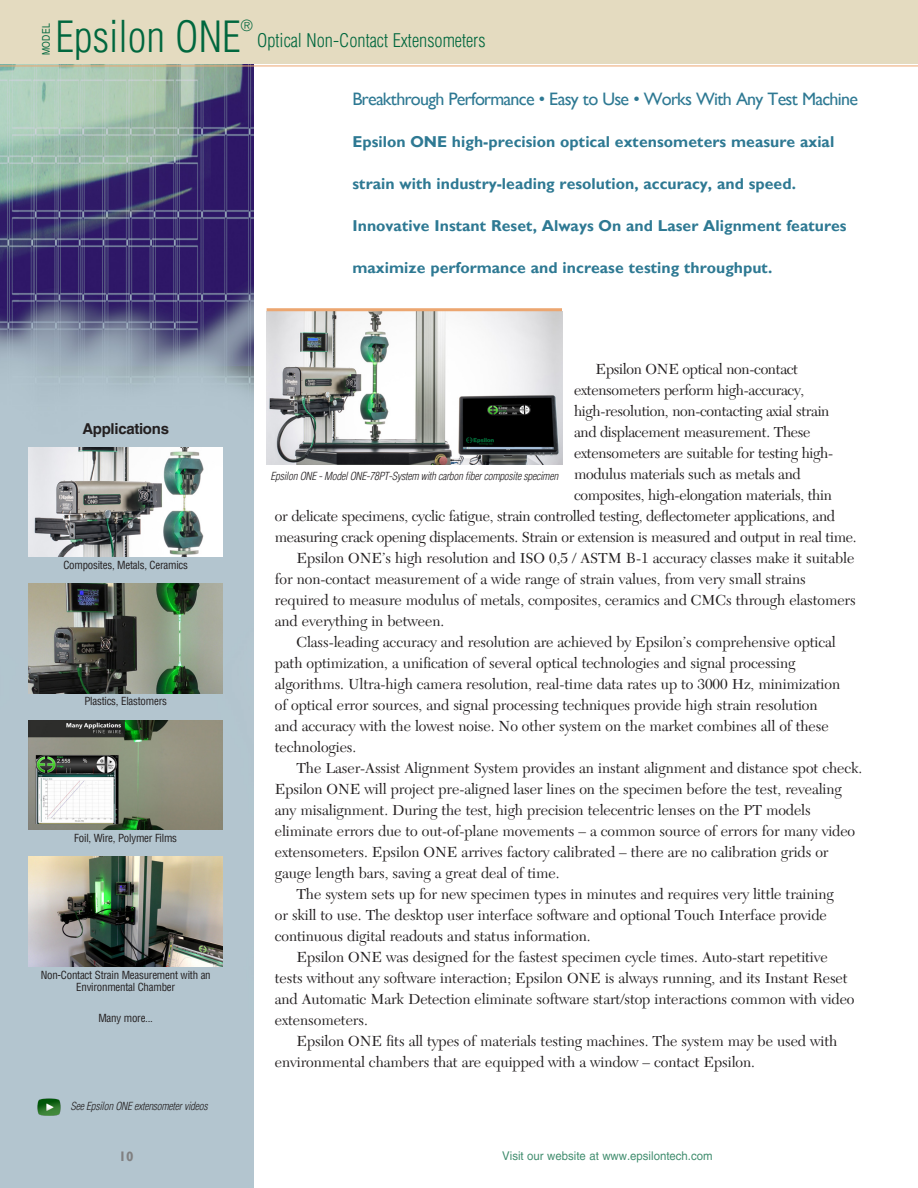
<style>
.page{position:relative;width:918px;height:1188px;background:#fff}
.page>*{position:absolute;margin:0;border:0;box-sizing:border-box;transform-origin:0 0}
.product_heads{font:300 condensed 42px "Helvetica LT Pro";color:#00673e}
.product_heads-2{font:300 condensed 18.3px "Helvetica LT Pro";color:#00673e}
.lead_in_blurb{font:500 18px "Gill Sans MT Pro";letter-spacing:-.04em;color:#2e7993}
.lead_in_blurb-2{font:700 15.75px "Gill Sans MT Pro";color:#2e7993}
.body{font:15.15px/21px "New Caledonia LT Std";letter-spacing:-.005em;color:#231f20}
.captions{font:700 15px "Helvetica LT Pro";letter-spacing:-.02em;color:#231f20}
.product_heads-3{font:300 condensed 15px "Helvetica LT Pro";color:#00673e}
.t1{font:700 13.5px "Gill Sans MT Pro";color:#808081}
.t2{font:12px "Helvetica LT Pro";color:#00673e;scale:.95 1}
.captions-2{font:condensed 10.8px/12.3px "Helvetica LT Pro";letter-spacing:-.02em;color:#231f20;text-align:center}
.captions-3{font:italic 300 condensed 10.8px "Helvetica LT Pro";letter-spacing:-.02em;color:#231f20}
.t3{font:condensed 10.5px "Helvetica LT Pro";letter-spacing:.03em;color:#00673e}
</style>
<div class="page">
<img style="left:0;top:64px;width:254px;height:1124px">
<img style="left:29px;top:447px;width:194px;height:110px">
<div style="left:0;top:0;width:918px;height:64px;background:#e4dbc0"></div>
<img style="left:267px;top:311px;width:295px;height:154px">
<hr style="left:267px;top:308px;width:295px;height:3px;background:#eca670">
<hr style="left:0;top:66px;width:918px;height:1px;background:#eca670">
<img style="left:37px;top:1098px;width:24px;height:18px">
<img style="left:29px;top:584px;width:194px;height:109px">
<img style="left:29px;top:720px;width:194px;height:110px">
<img style="left:29px;top:857px;width:194px;height:109px">
<p class="t3" style="left:40px;top:55px;width:33px;rotate:-90deg">MODEL</p>
<p class="product_heads" style="left:56px;top:11px;width:187px">Epsilon ONE</p>
<p class="product_heads-3" style="left:241px;top:16px;width:13px">®</p>
<p class="product_heads-2" style="left:257px;top:28px;width:230px">Optical Non-Contact Extensometers</p>
<p class="lead_in_blurb" style="left:352px;top:89px;width:507px">Breakthrough Performance • Easy to Use • Works With Any Test Machine</p>
<p class="lead_in_blurb-2" style="left:352px;top:132px;width:483px">Epsilon ONE high-precision optical extensometers measure axial</p>
<p class="lead_in_blurb-2" style="left:352px;top:174px;width:445px">strain with industry-leading resolution, accuracy, and speed.</p>
<p class="lead_in_blurb-2" style="left:352px;top:216px;width:496px">Innovative Instant Reset, Always On and Laser Alignment features</p>
<p class="lead_in_blurb-2" style="left:352px;top:258px;width:421px">maximize performance and increase testing throughput.</p>
<p class="captions" style="left:82px;top:420px;width:88px">Applications</p>
<p class="captions-2" style="left:63px;top:559px;width:126px">Composites, Metals, Ceramics</p>
<p class="captions-2" style="left:84px;top:695px;width:84px">Plastics, Elastomers</p>
<p class="captions-2" style="left:74px;top:832px;width:104px">Foil, Wire, Polymer Films</p>
<p class="captions-2" style="left:41px;top:968px;width:172px">Non-Contact Strain Measurement with an<br>Environmental Chamber</p>
<p class="captions-2" style="left:98px;top:1012px;width:56px">Many more...</p>
<p class="captions-3" style="left:70px;top:1099px;width:139px">See Epsilon ONE extensometer videos</p>
<p class="t1" style="left:119px;top:1148px;width:16px">10</p>
<p class="body" style="left:596px;top:359px;width:204px">Epsilon ONE optical non-contact</p>
<p class="body" style="left:574px;top:380px;width:232px">extensometers perform high-accuracy,</p>
<p class="body" style="left:574px;top:401px;width:257px">high-resolution, non-contacting axial strain</p>
<p class="body" style="left:574px;top:422px;width:238px">and displacement measurement. These</p>
<p class="body" style="left:574px;top:443px;width:261px">extensometers are suitable for testing high-</p>
<p class="body" style="left:574px;top:464px;width:228px">modulus materials such as metals and</p>
<p class="body" style="left:574px;top:485px;width:259px">composites, high-elongation materials, thin</p>
<p class="body" style="left:275px;top:506px;width:562px">or delicate specimens, cyclic fatigue, strain controlled testing, deflectometer applications, and</p>
<p class="body" style="left:275px;top:527px;width:583px">measuring crack opening displacements. Strain or extension is measured and output in real time.</p>
<p class="body" style="left:275px;top:548px;width:582px;text-indent:22px">Epsilon ONE’s high resolution and ISO 0,5 / ASTM B-1 accuracy classes make it suitable for non-contact measurement of a wide range of strain values, from very small strains required to measure modulus of metals, composites, ceramics and CMCs through elastomers and everything in between.</p>
<p class="body" style="left:275px;top:632px;width:567px;text-indent:22px">Class-leading accuracy and resolution are achieved by Epsilon’s comprehensive optical path optimization, a unification of several optical technologies and signal processing algorithms. Ultra-high camera resolution, real-time data rates up to 3000 Hz, minimization of optical error sources, and signal processing techniques provide high strain resolution and accuracy with the lowest noise. No other system on the market combines all of these technologies.</p>
<p class="body" style="left:275px;top:758px;width:589px;text-indent:22px">The Laser-Assist Alignment System provides an instant alignment and distance spot check.<br>Epsilon ONE will project pre-aligned laser lines on the specimen before the test, revealing any misalignment. During the test, high precision telecentric lenses on the PT models eliminate errors due to out-of-plane movements – a common source of errors for many video extensometers. Epsilon ONE arrives factory calibrated – there are no calibration grids or gauge length bars, saving a great deal of time.</p>
<p class="body" style="left:275px;top:884px;width:561px;text-indent:22px">The system sets up for new specimen types in minutes and requires very little training or skill to use. The desktop user interface software and optional Touch Interface provide continuous digital readouts and status information.</p>
<p class="body" style="left:275px;top:947px;width:581px;text-indent:22px">Epsilon ONE was designed for the fastest specimen cycle times. Auto-start repetitive tests without any software interaction; Epsilon ONE is always running, and its Instant Reset and Automatic Mark Detection eliminate software start/stop interactions common with video extensometers.</p>
<p class="body" style="left:275px;top:1031px;width:564px;text-indent:22px">Epsilon ONE fits all types of materials testing machines. The system may be used with environmental chambers that are equipped with a window – contact Epsilon.</p>
<p class="captions-3" style="left:270px;top:469px;width:289px">Epsilon ONE - Model ONE-78PT-System with carbon fiber composite specimen</p>
<p class="t2" style="left:502px;top:1149px;width:223px">Visit our website at www.epsilontech.com</p>
</div>
